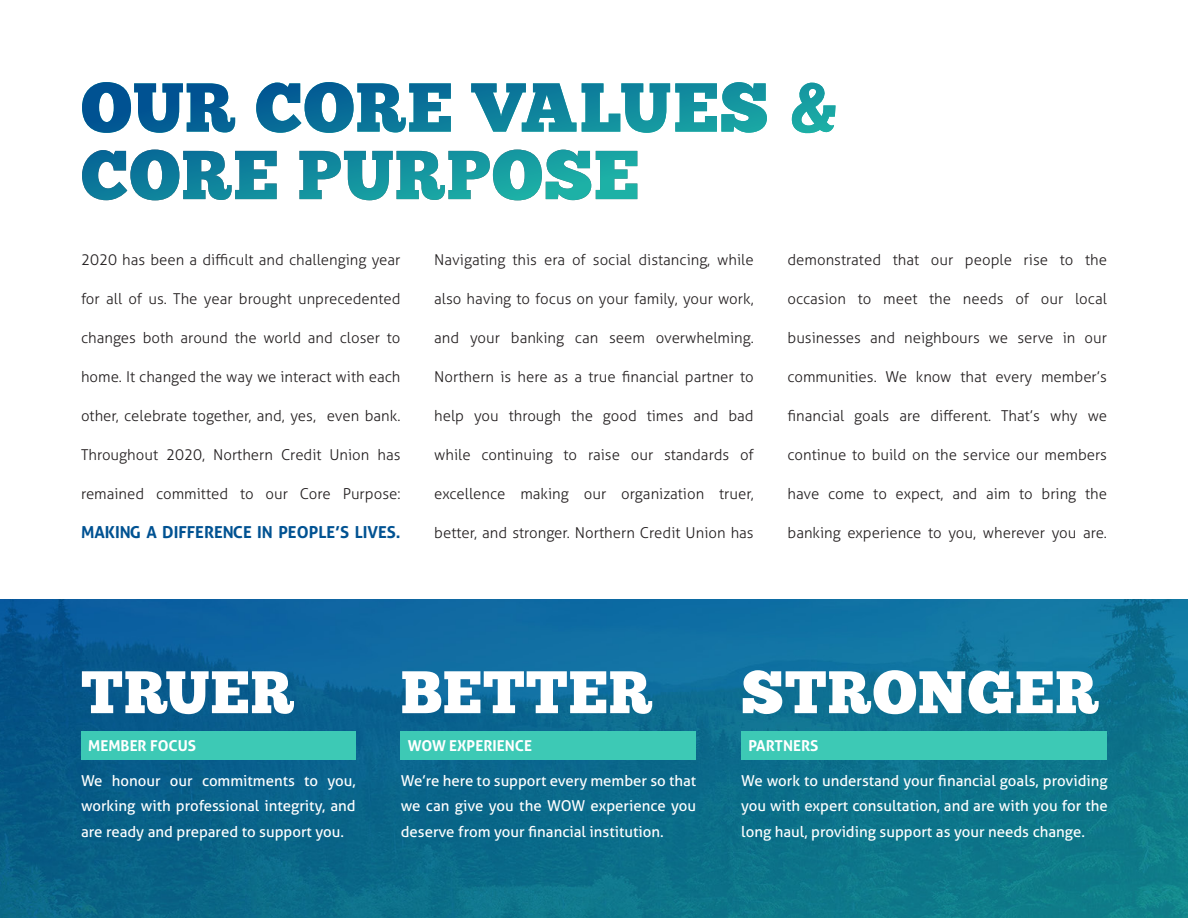
<style>
.page{position:relative;width:1188px;height:918px;background:#fff}
.page>*{position:absolute;margin:0;border:0;box-sizing:border-box;transform-origin:0 0}
.t1{font:59.85px "Chunk Five";letter-spacing:.015em;color:#fff}
.t2{font:700 16.5px "Aller Typo";color:#005292}
.t3{font:300 15px "Aller Typo";color:#231f20}
.t4{font:15px/25.5px "Aller Typo";color:#fff;text-align:justify}
.t5{font:700 15px "Aller Typo";color:#fff}
</style>
<div class="page">
<img style="left:0;top:599px;width:1188px;height:319px">
<div style="left:81px;top:731px;width:275px;height:29px;background:#3dc9b5"></div>
<div style="left:401px;top:731px;width:295px;height:29px;background:#3dc9b5"></div>
<div style="left:741px;top:731px;width:366px;height:29px;background:#3dc9b5"></div>
<svg style="left:82px;top:82px;width:153px;height:51px"></svg>
<svg style="left:256px;top:82px;width:195px;height:51px"></svg>
<svg style="left:471px;top:83px;width:105px;height:49px"></svg>
<svg style="left:582px;top:82px;width:185px;height:51px"></svg>
<svg style="left:792px;top:83px;width:44px;height:51px"></svg>
<svg style="left:82px;top:150px;width:195px;height:50px"></svg>
<svg style="left:299px;top:150px;width:338px;height:50px"></svg>
<p class="t3" style="left:81px;top:251px;width:321px">2020 has been a difficult and challenging year</p>
<p class="t3" style="left:81px;top:290px;width:321px">for all of us. The year brought unprecedented</p>
<p class="t3" style="left:81px;top:329px;width:321px">changes both around the world and closer to</p>
<p class="t3" style="left:81px;top:368px;width:321px">home. It changed the way we interact with each</p>
<p class="t3" style="left:81px;top:407px;width:321px">other, celebrate together, and, yes, even bank.</p>
<p class="t3" style="left:81px;top:446px;width:321px">Throughout 2020, Northern Credit Union has</p>
<p class="t3" style="left:81px;top:485px;width:321px">remained committed to our Core Purpose:</p>
<p class="t2" style="left:81px;top:522px;width:321px">MAKING A DIFFERENCE IN PEOPLE’S LIVES.</p>
<p class="t3" style="left:434px;top:251px;width:321px">Navigating this era of social distancing, while</p>
<p class="t3" style="left:434px;top:290px;width:321px">also having to focus on your family, your work,</p>
<p class="t3" style="left:434px;top:329px;width:321px">and your banking can seem overwhelming.</p>
<p class="t3" style="left:434px;top:368px;width:321px">Northern is here as a true financial partner to</p>
<p class="t3" style="left:434px;top:407px;width:321px">help you through the good times and bad</p>
<p class="t3" style="left:434px;top:446px;width:321px">while continuing to raise our standards of</p>
<p class="t3" style="left:434px;top:485px;width:321px">excellence making our organization truer,</p>
<p class="t3" style="left:434px;top:524px;width:321px">better, and stronger. Northern Credit Union has</p>
<p class="t3" style="left:788px;top:251px;width:321px">demonstrated that our people rise to the</p>
<p class="t3" style="left:788px;top:290px;width:321px">occasion to meet the needs of our local</p>
<p class="t3" style="left:788px;top:329px;width:321px">businesses and neighbours we serve in our</p>
<p class="t3" style="left:788px;top:368px;width:321px">communities. We know that every member’s</p>
<p class="t3" style="left:788px;top:407px;width:321px">financial goals are different. That’s why we</p>
<p class="t3" style="left:788px;top:446px;width:321px">continue to build on the service our members</p>
<p class="t3" style="left:788px;top:485px;width:321px">have come to expect, and aim to bring the</p>
<p class="t3" style="left:788px;top:524px;width:321px">banking experience to you, wherever you are.</p>
<p class="t1" style="left:81px;top:657px;width:215px">TRUER</p>
<p class="t5" style="left:88px;top:736px;width:110px">MEMBER FOCUS</p>
<p class="t4" style="left:81px;top:767px;width:276px">We honour our commitments to you, working with professional integrity, and are ready and prepared to support you.</p>
<p class="t1" style="left:401px;top:657px;width:254px">BETTER</p>
<p class="t5" style="left:408px;top:736px;width:126px">WOW EXPERIENCE</p>
<p class="t4" style="left:401px;top:767px;width:297px">We’re here to support every member so that we can give you the WOW experience you deserve from your financial institution.</p>
<p class="t1" style="left:741px;top:657px;width:360px">STRONGER</p>
<p class="t5" style="left:748px;top:736px;width:72px">PARTNERS</p>
<p class="t4" style="left:741px;top:767px;width:368px">We work to understand your financial goals, providing you with expert consultation, and are with you for the long haul, providing support as your needs change.</p>
</div>
